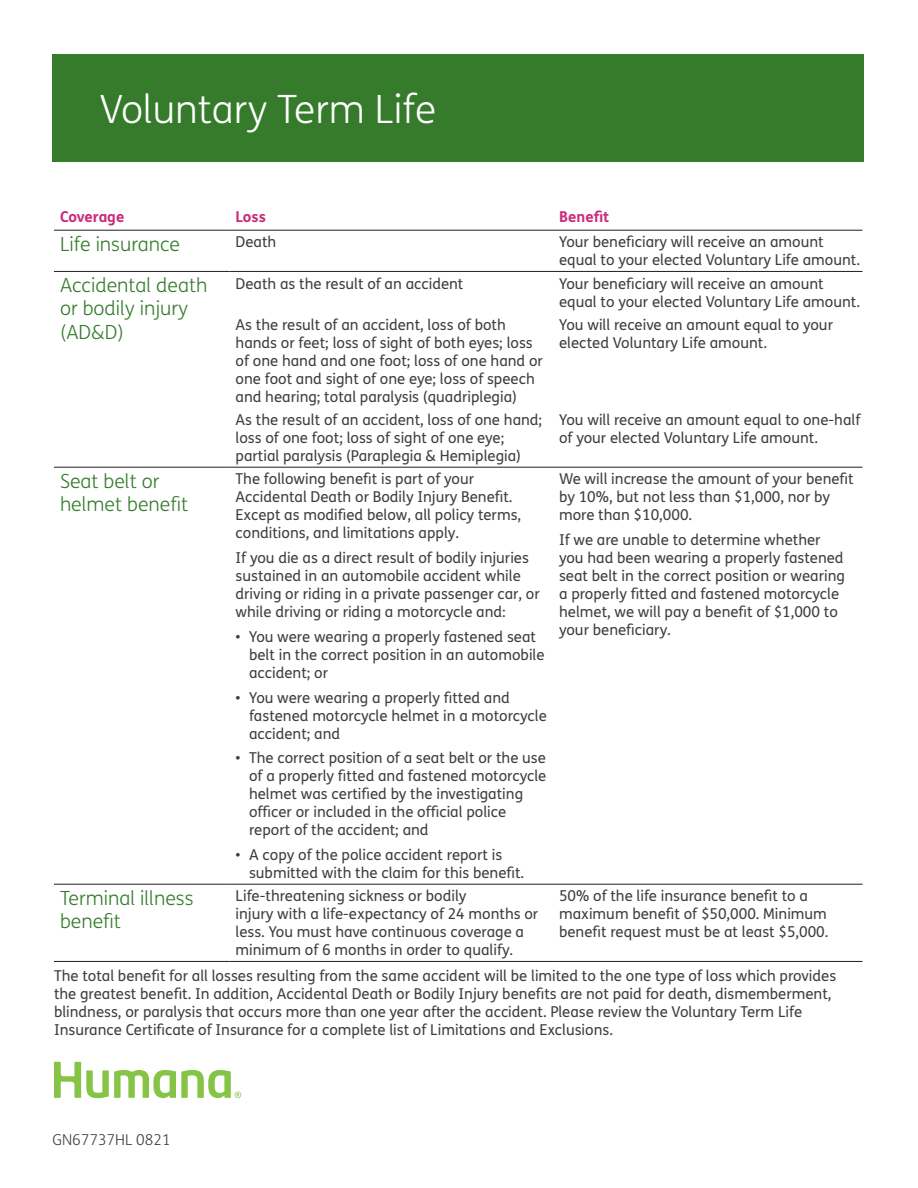
<style>
.page{position:relative;width:918px;height:1188px;background:#fff}
.page>*{position:absolute;margin:0;border:0;box-sizing:border-box;transform-origin:0 0}
.t1{font:300 39px "FS Humana";color:#fff}
.chart_heading{font:300 19.5px/23.4px "FS Humana";color:#357b2b}
.base_paragraph{font:15px/18px "FS Humana";color:#3e3e3f}
.t2{font:700 15px "FS Humana";color:#ca2c7a}
.t3{font:300 15px "FS Humana";color:#3e3e3f}
</style>
<div class="page">
<svg style="left:54px;top:1062px;width:187px;height:36px"></svg>
<div style="left:52px;top:54px;width:812px;height:108px;background:#357b2b"></div>
<hr style="left:54px;top:230px;width:176px;height:1px;background:#231f20">
<hr style="left:230px;top:230px;width:323px;height:1px;background:#231f20">
<hr style="left:553px;top:230px;width:310px;height:1px;background:#231f20">
<hr style="left:54px;top:271px;width:176px;height:1px;background:#231f20">
<hr style="left:230px;top:271px;width:323px;height:1px;background:#231f20">
<hr style="left:553px;top:271px;width:310px;height:1px;background:#231f20">
<hr style="left:54px;top:467px;width:176px;height:1px;background:#231f20">
<hr style="left:230px;top:467px;width:323px;height:1px;background:#231f20">
<hr style="left:553px;top:467px;width:310px;height:1px;background:#231f20">
<hr style="left:54px;top:884px;width:176px;height:1px;background:#231f20">
<hr style="left:230px;top:884px;width:323px;height:1px;background:#231f20">
<hr style="left:553px;top:884px;width:310px;height:1px;background:#231f20">
<hr style="left:54px;top:961px;width:176px;height:1px;background:#231f20">
<hr style="left:230px;top:961px;width:323px;height:1px;background:#231f20">
<hr style="left:553px;top:961px;width:310px;height:1px;background:#231f20">
<p class="t1" style="left:100px;top:82px;width:338px">Voluntary Term Life</p>
<p class="t2" style="left:60px;top:205px;width:66px">Coverage</p>
<p class="t2" style="left:236px;top:205px;width:32px">Loss</p>
<p class="t2" style="left:559px;top:205px;width:52px">Benefit</p>
<p class="chart_heading" style="left:60px;top:232px;width:122px">Life insurance</p>
<p class="base_paragraph" style="left:236px;top:233px;width:42px">Death</p>
<p class="base_paragraph" style="left:559px;top:233px;width:302px">Your beneficiary will receive an amount equal to your elected Voluntary Life amount.</p>
<p class="chart_heading" style="left:60px;top:273px;width:149px">Accidental death or bodily injury (AD&amp;D)</p>
<p class="base_paragraph" style="left:236px;top:274px;width:229px">Death as the result of an accident</p>
<p class="base_paragraph" style="left:559px;top:274px;width:302px">Your beneficiary will receive an amount equal to your elected Voluntary Life amount.</p>
<p class="base_paragraph" style="left:236px;top:315px;width:309px">As the result of an accident, loss of both hands or feet; loss of sight of both eyes; loss of one hand and one foot; loss of one hand or one foot and sight of one eye; loss of speech and hearing; total paralysis (quadriplegia)</p>
<p class="base_paragraph" style="left:559px;top:315px;width:275px">You will receive an amount equal to your elected Voluntary Life amount.</p>
<p class="base_paragraph" style="left:236px;top:411px;width:308px">As the result of an accident, loss of one hand; loss of one foot; loss of sight of one eye; partial paralysis (Paraplegia &amp; Hemiplegia)</p>
<p class="base_paragraph" style="left:559px;top:411px;width:303px">You will receive an amount equal to one-half of your elected Voluntary Life amount.</p>
<p class="chart_heading" style="left:60px;top:469px;width:130px">Seat belt or helmet benefit</p>
<p class="base_paragraph" style="left:236px;top:470px;width:287px">The following benefit is part of your Accidental Death or Bodily Injury Benefit.<br>Except as modified below, all policy terms, conditions, and limitations apply.</p>
<p class="base_paragraph" style="left:236px;top:549px;width:306px">If you die as a direct result of bodily injuries sustained in an automobile accident while driving or riding in a private passenger car, or while driving or riding a motorcycle and:</p>
<p class="base_paragraph" style="left:249px;top:627px;width:297px;text-indent:-14px">• You were wearing a properly fastened seat belt in the correct position in an automobile accident; or</p>
<p class="base_paragraph" style="left:249px;top:688px;width:299px;text-indent:-14px">• You were wearing a properly fitted and fastened motorcycle helmet in a motorcycle accident; and</p>
<p class="base_paragraph" style="left:249px;top:749px;width:299px;text-indent:-14px">• The correct position of a seat belt or the use of a properly fitted and fastened motorcycle helmet was certified by the investigating officer or included in the official police report of the accident; and</p>
<p class="base_paragraph" style="left:249px;top:846px;width:277px;text-indent:-14px">• A copy of the police accident report is submitted with the claim for this benefit.</p>
<p class="base_paragraph" style="left:559px;top:470px;width:296px">We will increase the amount of your benefit</p>
<p class="base_paragraph" style="left:559px;top:488px;width:273px">by 10%, but not less than $1,000, nor by more than $10,000.</p>
<p class="base_paragraph" style="left:559px;top:531px;width:287px">If we are unable to determine whether you had been wearing a properly fastened seat belt in the correct position or wearing a properly fitted and fastened motorcycle helmet, we will pay a benefit of $1,000 to your beneficiary.</p>
<p class="base_paragraph" style="left:559px;top:887px;width:271px">50% of the life insurance benefit to a maximum benefit of $50,000. Minimum benefit request must be at least $5,000.</p>
<p class="base_paragraph" style="left:54px;top:966px;width:784px">The total benefit for all losses resulting from the same accident will be limited to the one type of loss which provides the greatest benefit. In addition, Accidental Death or Bodily Injury benefits are not paid for death, dismemberment, blindness, or paralysis that occurs more than one year after the accident. Please review the Voluntary Term Life Insurance Certificate of Insurance for a complete list of Limitations and Exclusions.</p>
<p class="chart_heading" style="left:60px;top:886px;width:135px">Terminal illness benefit</p>
<p class="base_paragraph" style="left:236px;top:887px;width:232px">Life-threatening sickness or bodily</p>
<p class="base_paragraph" style="left:236px;top:905px;width:304px">injury with a life-expectancy of 24 months or less. You must have continuous coverage a minimum of 6 months in order to qualify.</p>
<p class="t3" style="left:52px;top:1130px;width:120px">GN67737HL 0821</p>
</div>
